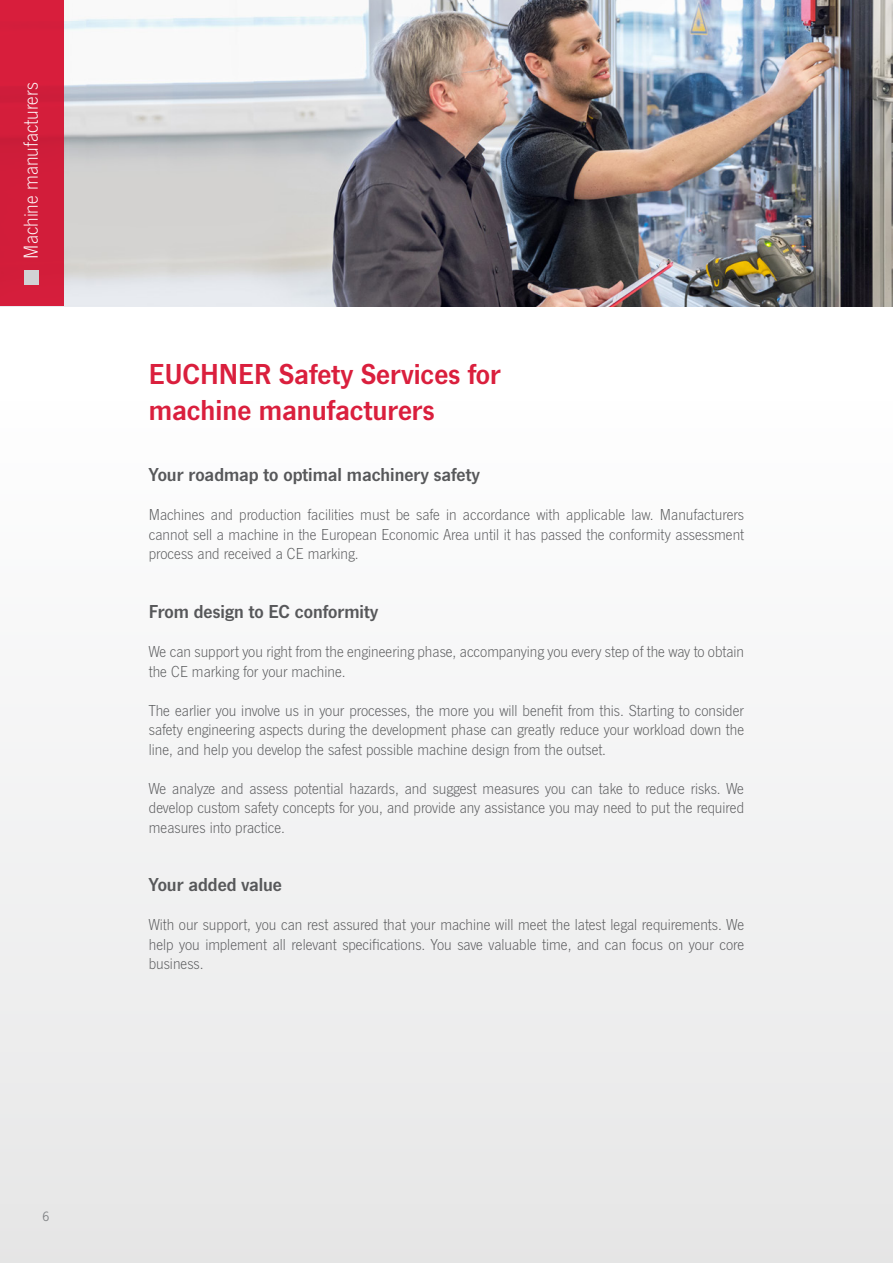
<style>
.page{position:relative;width:893px;height:1263px;background:#fff}
.page>*{position:absolute;margin:0;border:0;box-sizing:border-box;transform-origin:0 0}
.t1{font:30px/36px "News Got Dem";color:#da1f3d}
.t2{font:300 21px "News Got";color:#fff}
.t3{font:19.5px "News Got Dem";color:#57585a}
.t4{font:300 16.5px/19.5px "News Got";color:#57585a;text-align:justify}
.t5{font:12px "News Gothic Std";color:#808285}
</style>
<div class="page">
<div style="left:0;top:397px;width:893px;height:866px;background:#f2f2f3"></div>
<img style="left:64px;top:0;width:829px;height:306px">
<div style="left:0;top:0;width:64px;height:306px;background:#d21d3a"></div>
<div style="left:24px;top:270px;width:15px;height:15px;background:#d1d2d4"></div>
<p class="t2" style="left:19px;top:259px;width:178px;rotate:-90deg">Machine manufacturers</p>
<p class="t5" style="left:43px;top:1209px;width:8px">6</p>
<h1 class="t1" style="left:149px;top:356px;width:354px">EUCHNER Safety Services for machine manufacturers</h1>
<p class="t3" style="left:149px;top:464px;width:333px">Your roadmap to optimal machinery safety</p>
<p class="t4" style="left:149px;top:505px;width:597px">Machines and production facilities must be safe in accordance with applicable law. Manufacturers cannot sell a machine in the European Economic Area until it has passed the conformity assessment process and received a CE marking.</p>
<p class="t3" style="left:149px;top:600px;width:231px">From design to EC conformity</p>
<p class="t4" style="left:149px;top:642px;width:597px">We can support you right from the engineering phase, accompanying you every step of the way to obtain the CE marking for your machine.</p>
<p class="t4" style="left:149px;top:700px;width:597px">The earlier you involve us in your processes, the more you will benefit from this. Starting to consider safety engineering aspects during the development phase can greatly reduce your workload down the line, and help you develop the safest possible machine design from the outset.</p>
<p class="t4" style="left:149px;top:778px;width:597px">We analyze and assess potential hazards, and suggest measures you can take to reduce risks. We develop custom safety concepts for you, and provide any assistance you may need to put the required measures into practice.</p>
<p class="t3" style="left:149px;top:873px;width:135px">Your added value</p>
<p class="t4" style="left:149px;top:915px;width:597px">With our support, you can rest assured that your machine will meet the latest legal requirements. We help you implement all relevant specifications. You save valuable time, and can focus on your core business.</p>
</div>
